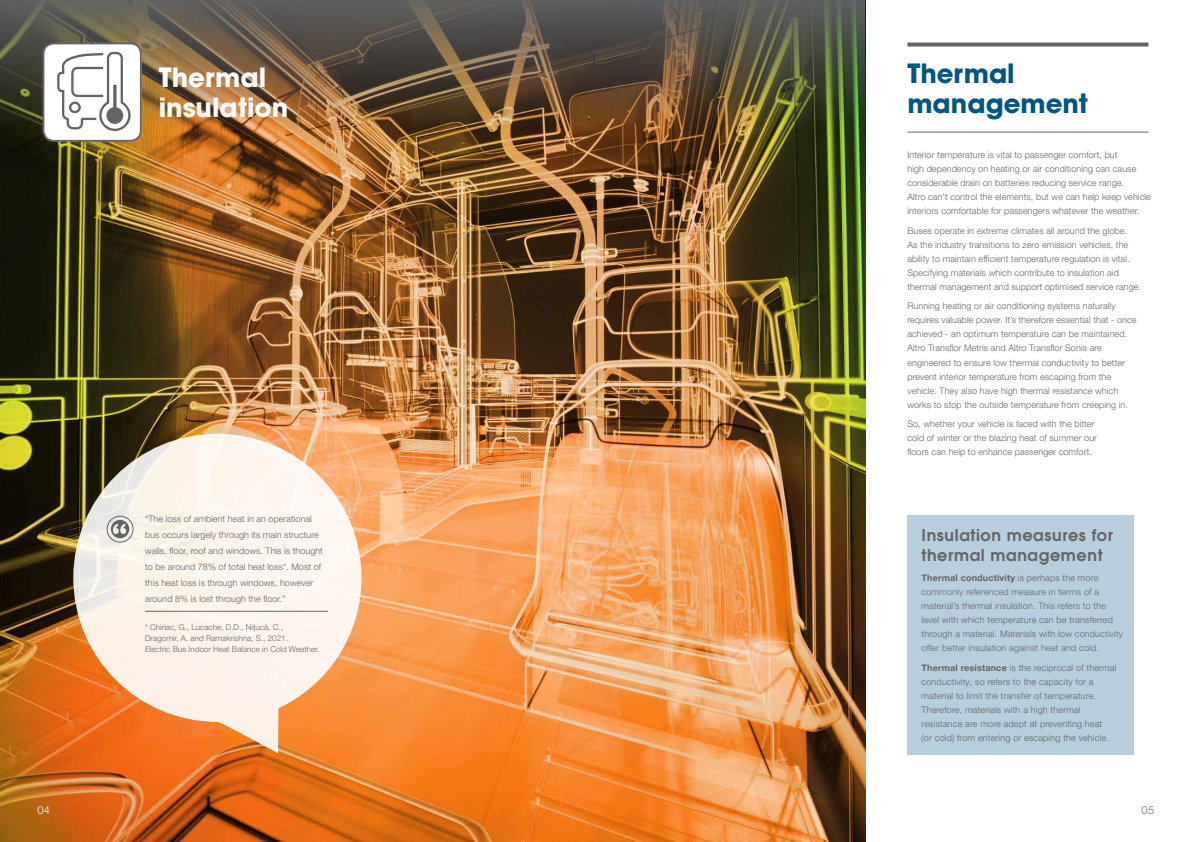
<style>
.page{position:relative;width:1191px;height:842px;background:#fff}
.page>*{position:absolute;margin:0;border:0;box-sizing:border-box;transform-origin:0 0}
.t1{font:700 26px/30px "Avant Garde";color:#005581}
.t2{font:700 26px/30px "Avant Garde";color:#fff}
.t3{font:600 16px/20px "Avant Garde";letter-spacing:.04em;color:#636466}
.t4{font:300 11px "Helvetica Neue LT Pro";color:#636466}
.t5{font:300 11px "Helvetica Neue LT Pro";color:#fff}
.t6{font:300 9px/14px "Helvetica Neue LT Pro";letter-spacing:.01em;color:#636466}
.t7{font:300 8px/11px "Helvetica Neue LT Pro";letter-spacing:.005em;color:#636466}
.s1{font-weight:700}
</style>
<div class="page">
<img style="left:0;top:186px;width:865px;height:656px">
<img style="left:0;top:0;width:865px;height:186px">
<svg style="left:907px;top:43px;width:241px;height:4px"></svg>
<hr style="left:907px;top:132px;width:241px;height:1px;background:#636466">
<svg style="left:43px;top:43px;width:99px;height:99px"></svg>
<svg style="left:73px;top:434px;width:288px;height:319px;fill:#fdf3e8"></svg>
<hr style="left:145px;top:611px;width:183px;height:1px;background:#636466">
<div style="left:107px;top:516px;width:26px;height:26px;border:1px solid #636466;border-radius:50%"></div>
<svg style="left:111px;top:520px;width:18px;height:18px"></svg>
<div style="left:907px;top:515px;width:227px;height:240px;background:#b7cedf"></div>
<h1 class="t2" style="left:159px;top:62px;width:131px">Thermal insulation</h1>
<p class="t5" style="left:37px;top:804px;width:14px">04</p>
<p class="t6" style="left:145px;top:511px;width:179px;line-height:16px">“The loss of ambient heat in an operational bus occurs largely through its main structure walls, floor, roof and windows. This is thought to be around 78% of total heat loss*. Most of this heat loss is through windows, however around 8% is lost through the floor.”</p>
<p class="t7" style="left:145px;top:622px;width:176px">* Chiriac, G., Lucache, D.D., Nițucă, C.,<br>Dragomir, A. and Ramakrishna, S., 2021.<br>Electric Bus Indoor Heat Balance in Cold Weather.</p>
<h1 class="t1" style="left:907px;top:58px;width:182px">Thermal management</h1>
<p class="t6" style="left:907px;top:148px;width:245px">Interior temperature is vital to passenger comfort, but<br>high dependency on heating or air conditioning can cause considerable drain on batteries reducing service range.<br>Altro can’t control the elements, but we can help keep vehicle interiors comfortable for passengers whatever the weather.</p>
<p class="t6" style="left:907px;top:223px;width:235px">Buses operate in extreme climates all around the globe.<br>As the industry transitions to zero emission vehicles, the ability to maintain efficient temperature regulation is vital.<br>Specifying materials which contribute to insulation aid thermal management and support optimised service range.</p>
<p class="t6" style="left:907px;top:299px;width:231px">Running heating or air conditioning systems naturally requires valuable power. It’s therefore essential that - once achieved - an optimum temperature can be maintained.<br>Altro Transflor Metris and Altro Transflor Sonis are engineered to ensure low thermal conductivity to better prevent interior temperature from escaping from the vehicle. They also have high thermal resistance which works to stop the outside temperature from creeping in.</p>
<p class="t6" style="left:907px;top:417px;width:191px">So, whether your vehicle is faced with the bitter cold of winter or the blazing heat of summer our floors can help to enhance passenger comfort.</p>
<h2 class="t3" style="left:921px;top:525px;width:193px">Insulation measures for thermal management</h2>
<p class="t6" style="left:921px;top:571px;width:203px"><span class="s1">Thermal conductivity</span> is perhaps the more commonly referenced measure in terms of a material’s thermal insulation. This refers to the level with which temperature can be transferred through a material. Materials with low conductivity offer better insulation against heat and cold.</p>
<p class="t6" style="left:921px;top:660px;width:196px"><span class="s1">Thermal resistance</span> is the reciprocal of thermal conductivity, so refers to the capacity for a material to limit the transfer of temperature.<br>Therefore, materials with a high thermal resistance are more adept at preventing heat<br>(or cold) from entering or escaping the vehicle.</p>
<p class="t4" style="left:1141px;top:804px;width:14px">05</p>
</div>
